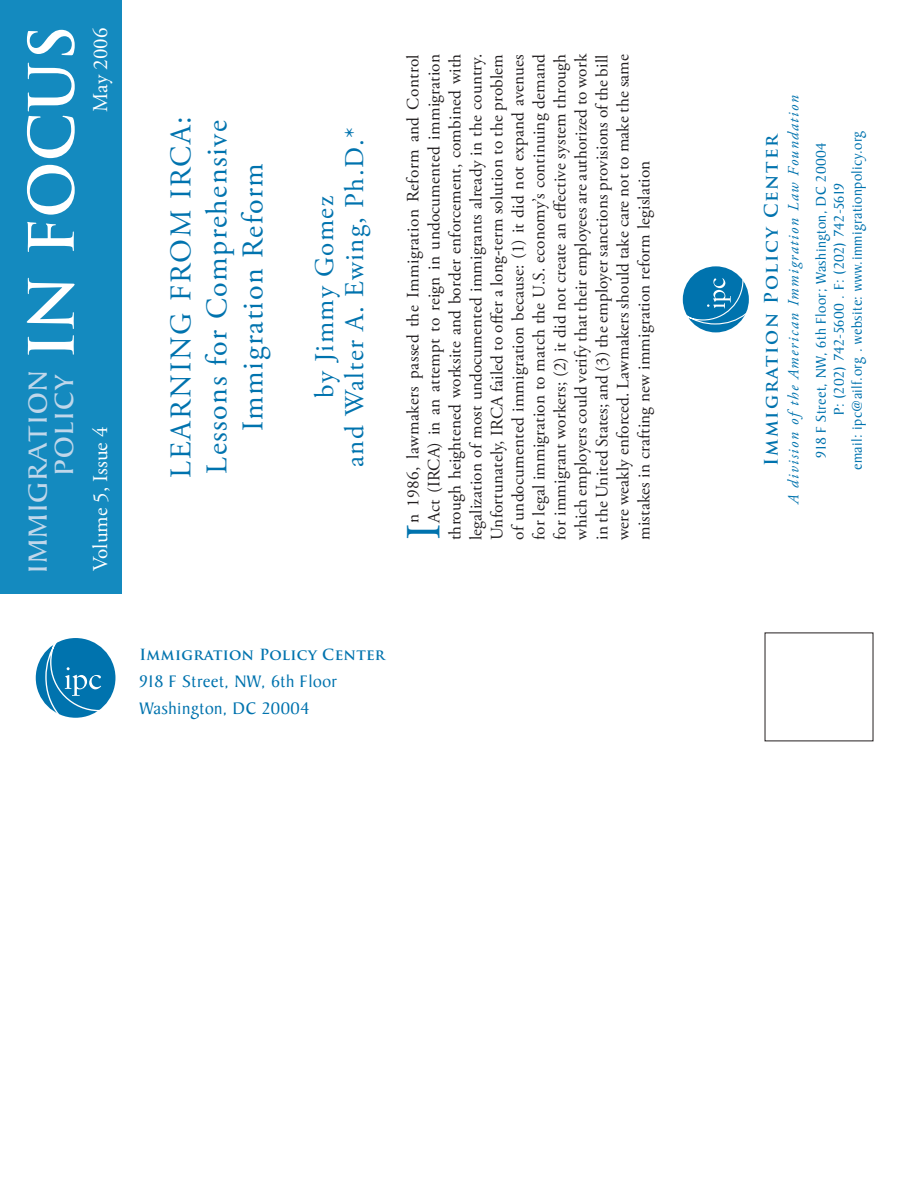
<style>
.page{position:relative;width:918px;height:1188px;background:#fff}
.page>*{position:absolute;margin:0;border:0;box-sizing:border-box;transform-origin:0 0}
.t1{font:700 60.9px "Trajan Pro";color:#fff}
.t2{font:48.9px "Adobe Garamond";color:#0073ae}
.t3{font:30px/36px "Adobe Garamond Pro";letter-spacing:.05em;color:#0073ae;text-align:center}
.t4{font:28.35px/26.2px "Baker Signet";letter-spacing:.05em;color:#c0d7ea;text-align:right;scale:1.11 1}
.t5{font:27px/30px "Adobe Garamond Pro";letter-spacing:.05em;color:#0073ae;text-align:center}
.t6{font:21px "Adobe Garamond Pro";color:#fff}
.t7{font:700 18.15px "Trajan Pro";letter-spacing:.1em;color:#0073ae}
.t8{font:18px/27px "Baker Signet";letter-spacing:.025em;color:#0073ae}
.t9{font:17.25px "Adobe Garamond Pro";letter-spacing:.01em;color:#231f20}
.t10{font:italic 15.45px "Adobe Garamond Pro";letter-spacing:.1em;color:#0073ae}
.t11{font:15px/18px "Baker Signet";letter-spacing:.025em;color:#0073ae;text-align:center}
.t12{font:700 15px "Trajan Pro";letter-spacing:.025em;color:#0073ae}
</style>
<div class="page">
<div style="left:36px;top:638px;width:79px;height:80px;background:#0073ae;border-radius:50%"></div>
<svg style="left:45px;top:640px;width:56px;height:76px"></svg>
<div style="left:0;top:0;width:122px;height:594px;background:#148abf"></div>
<div style="left:683px;top:266px;width:66px;height:66px;background:#0073ae;border-radius:50%"></div>
<svg style="left:684px;top:278px;width:64px;height:47px"></svg>
<h1 class="t1" style="left:14px;top:359px;width:336px;rotate:-90deg">IN FOCUS</h1>
<h3 class="t4" style="left:26px;top:573px;width:184px;rotate:-90deg">IMMIGRATION<br>POLICY</h3>
<p class="t6" style="left:88px;top:112px;width:85px;rotate:-90deg">May 2006</p>
<p class="t6" style="left:88px;top:571px;width:146px;rotate:-90deg">Volume 5, Issue 4</p>
<h3 class="t3" style="left:164px;top:478px;width:363px;rotate:-90deg">LEARNING FROM IRCA:<br>Lessons for Comprehensive<br>Immigration Reform</h3>
<h3 class="t5" style="left:310px;top:467px;width:341px;rotate:-90deg">by Jimmy Gomez<br>and Walter A. Ewing, Ph.D.*</h3>
<p class="t9" style="left:403px;top:523px;width:470px;rotate:-90deg">n 1986, lawmakers passed the Immigration Reform and Control</p>
<p class="t9" style="left:424px;top:523px;width:470px;rotate:-90deg">Act (IRCA) in an attempt to reign in undocumented immigration</p>
<p class="t9" style="left:445px;top:540px;width:488px;rotate:-90deg">through heightened worksite and border enforcement, combined with</p>
<p class="t9" style="left:466px;top:540px;width:488px;rotate:-90deg">legalization of most undocumented immigrants already in the country.</p>
<p class="t9" style="left:487px;top:540px;width:488px;rotate:-90deg">Unfortunately, IRCA failed to offer a long-term solution to the problem</p>
<p class="t9" style="left:508px;top:540px;width:488px;rotate:-90deg">of undocumented immigration because: (1) it did not expand avenues</p>
<p class="t9" style="left:529px;top:540px;width:487px;rotate:-90deg">for legal immigration to match the U.S. economy’s continuing demand</p>
<p class="t9" style="left:550px;top:540px;width:487px;rotate:-90deg">for immigrant workers; (2) it did not create an effective system through</p>
<p class="t9" style="left:571px;top:540px;width:488px;rotate:-90deg">which employers could verify that their employees are authorized to work</p>
<p class="t9" style="left:592px;top:540px;width:487px;rotate:-90deg">in the United States; and (3) the employer sanctions provisions of the bill</p>
<p class="t9" style="left:613px;top:540px;width:488px;rotate:-90deg">were weakly enforced. Lawmakers should take care not to make the same</p>
<p class="t9" style="left:634px;top:540px;width:381px;rotate:-90deg">mistakes in crafting new immigration reform legislation</p>
<h2 class="t2" style="left:398px;top:540px;width:18px;rotate:-90deg">I</h2>
<p class="t12" style="left:139px;top:645px;width:247px">Immigration Policy Center</p>
<p class="t8" style="left:139px;top:669px;width:199px">918 F Street, NW, 6th Floor<br>Washington, DC 20004</p>
<p class="t7" style="left:760px;top:466px;width:334px;rotate:-90deg">Immigration Policy Center</p>
<p class="t10" style="left:784px;top:504px;width:411px;rotate:-90deg">A division ofthe American Immigration Law Foundation</p>
<p class="t11" style="left:812px;top:470px;width:341px;rotate:-90deg">918 F Street, NW, 6th Floor; Washington, DC 20004<br>P: (202) 742-5600 . F: (202) 742-5619<br>email: ipc@ailf.org . website: www.immigrationpolicy.org</p>
</div>
